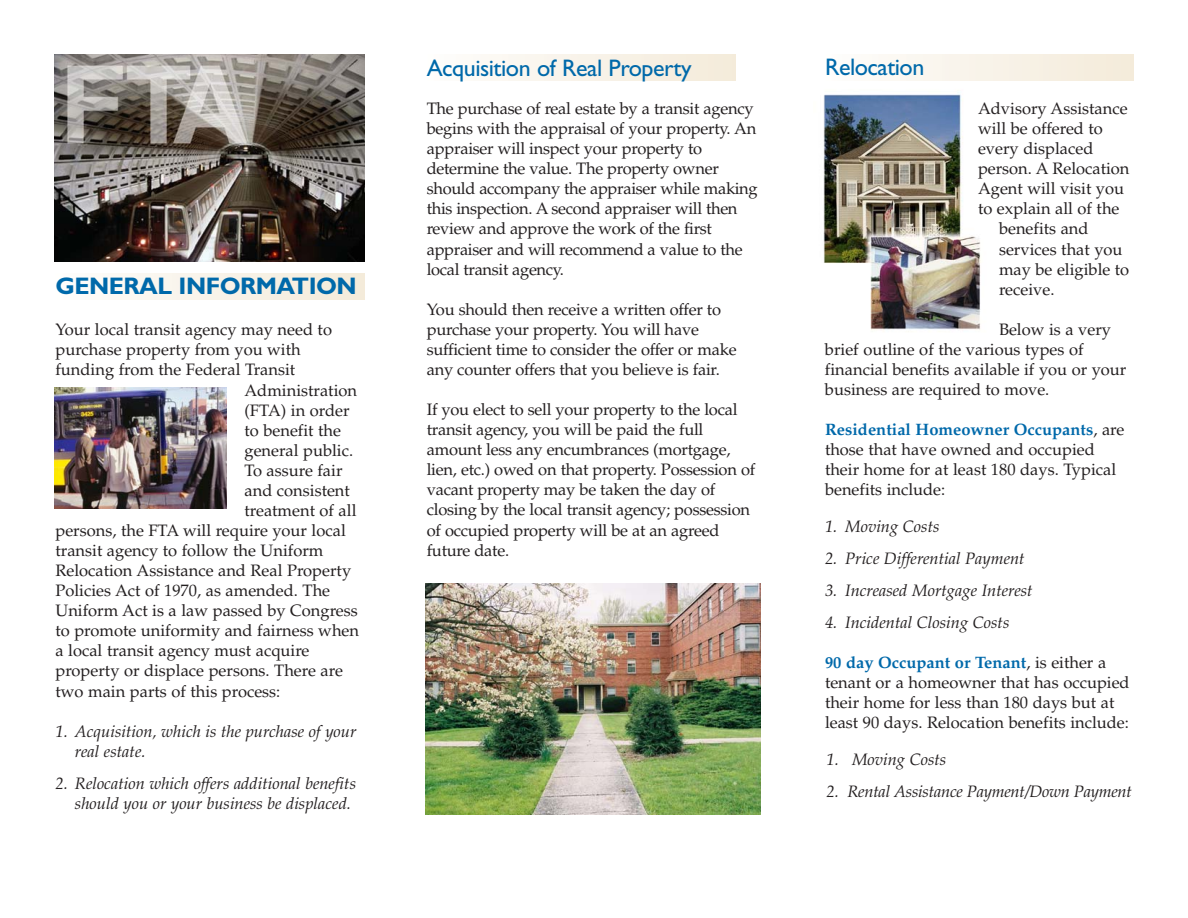
<style>
.page{position:relative;width:1188px;height:918px;background:#fff}
.page>*{position:absolute;margin:0;border:0;box-sizing:border-box;transform-origin:0 0}
.t1{font:24px "Gill Sans";letter-spacing:-.02em;color:#0069aa}
.t2{font:700 24px "Gill Sans";letter-spacing:-.02em;color:#0069aa}
.t3{font:16.5px/20.1px "Palatino";color:#231f20}
.t4{font:16.5px/20.1px "Palatino";letter-spacing:-.02em;color:#231f20}
.t5{font:italic 16.5px/20px "Palatino";color:#231f20}
.s1{font-weight:700;color:#0069aa}
</style>
<div class="page">
<img style="left:54px;top:54px;width:310px;height:208px">
<div style="left:54px;top:273px;width:310px;height:27px;background:linear-gradient(to right,#fefdfb,#f4ead9)"></div>
<img style="left:54px;top:388px;width:172px;height:120px">
<div style="left:425px;top:54px;width:311px;height:26px;background:linear-gradient(to right,#fefdfb,#f3ead9)"></div>
<div style="left:824px;top:54px;width:310px;height:26px;background:linear-gradient(to right,#fefdfb,#f4ead9)"></div>
<img style="left:425px;top:583px;width:335px;height:232px">
<img style="left:823px;top:92px;width:158px;height:240px">
<p class="t2" style="left:56px;top:277px;width:303px">GENERAL INFORMATION</p>
<p class="t3" style="left:56px;top:322px;width:278px">Your local transit agency may need to purchase property from you with funding from the Federal Transit</p>
<p class="t3" style="left:244px;top:382px;width:114px">Administration (FTA) in order to benefit the general public.<br>To assure fair and consistent treatment of all</p>
<p class="t3" style="left:56px;top:522px;width:305px">persons, the FTA will require your local transit agency to follow the Uniform Relocation Assistance and Real Property Policies Act of 1970, as amended. The Uniform Act is a law passed by Congress to promote uniformity and fairness when a local transit agency must acquire property or displace persons. There are two main parts of this process:</p>
<p class="t5" style="left:75px;top:723px;width:283px;text-indent:-19px">1. Acquisition, which is the purchase of your real estate.</p>
<p class="t5" style="left:75px;top:775px;width:283px;text-indent:-19px">2. Relocation which offers additional benefits should you or your business be displaced.</p>
<p class="t1" style="left:427px;top:59px;width:266px">Acquisition of Real Property</p>
<p class="t1" style="left:825px;top:59px;width:101px">Relocation</p>
<p class="t4" style="left:427px;top:100px;width:333px">The purchase of real estate by a transit agency begins with the appraisal of your property. An appraiser will inspect your property to determine the value. The property owner should accompany the appraiser while making this inspection. A second appraiser will then review and approve the work of the first appraiser and will recommend a value to the local transit agency.</p>
<p class="t3" style="left:427px;top:301px;width:311px">You should then receive a written offer to purchase your property. You will have sufficient time to consider the offer or make any counter offers that you believe is fair.</p>
<p class="t3" style="left:427px;top:401px;width:330px">If you elect to sell your property to the local transit agency, you will be paid the full amount less any encumbrances (mortgage, lien, etc.) owed on that property. Possession of vacant property may be taken the day of closing by the local transit agency; possession of occupied property will be at an agreed future date.</p>
<p class="t3" style="left:978px;top:100px;width:151px">Advisory Assistance</p>
<p class="t3" style="left:978px;top:120px;width:126px">will be offered to</p>
<p class="t3" style="left:978px;top:140px;width:117px">every displaced</p>
<p class="t3" style="left:978px;top:161px;width:153px">person. A Relocation</p>
<p class="t3" style="left:978px;top:181px;width:148px">Agent will visit you</p>
<p class="t3" style="left:978px;top:201px;width:143px">to explain all of the</p>
<p class="t3" style="left:999px;top:221px;width:91px">benefits and</p>
<p class="t3" style="left:999px;top:241px;width:125px">services that you</p>
<p class="t3" style="left:999px;top:261px;width:132px">may be eligible to</p>
<p class="t3" style="left:999px;top:281px;width:57px">receive.</p>
<p class="t3" style="left:825px;top:321px;width:303px;text-indent:174px">Below is a very brief outline of the various types of financial benefits available if you or your business are required to move.</p>
<p class="t3" style="left:825px;top:421px;width:301px"><span class="s1">Residential Homeowner Occupants</span>, are those that have owned and occupied their home for at least 180 days. Typical benefits include:</p>
<p class="t5" style="left:825px;top:518px;width:116px">1. Moving Costs</p>
<p class="t5" style="left:825px;top:550px;width:201px">2. Price Differential Payment</p>
<p class="t5" style="left:825px;top:582px;width:209px">3. Increased Mortgage Interest</p>
<p class="t5" style="left:825px;top:614px;width:186px">4. Incidental Closing Costs</p>
<p class="t3" style="left:825px;top:654px;width:306px"><span class="s1">90 day Occupant or Tenant</span>, is either a tenant or a homeowner that has occupied their home for less than 180 days but at least 90 days. Relocation benefits include:</p>
<p class="t5" style="left:827px;top:751px;width:121px">1. Moving Costs</p>
<p class="t5" style="left:827px;top:783px;width:307px">2. Rental Assistance Payment/Down Payment</p>
</div>
